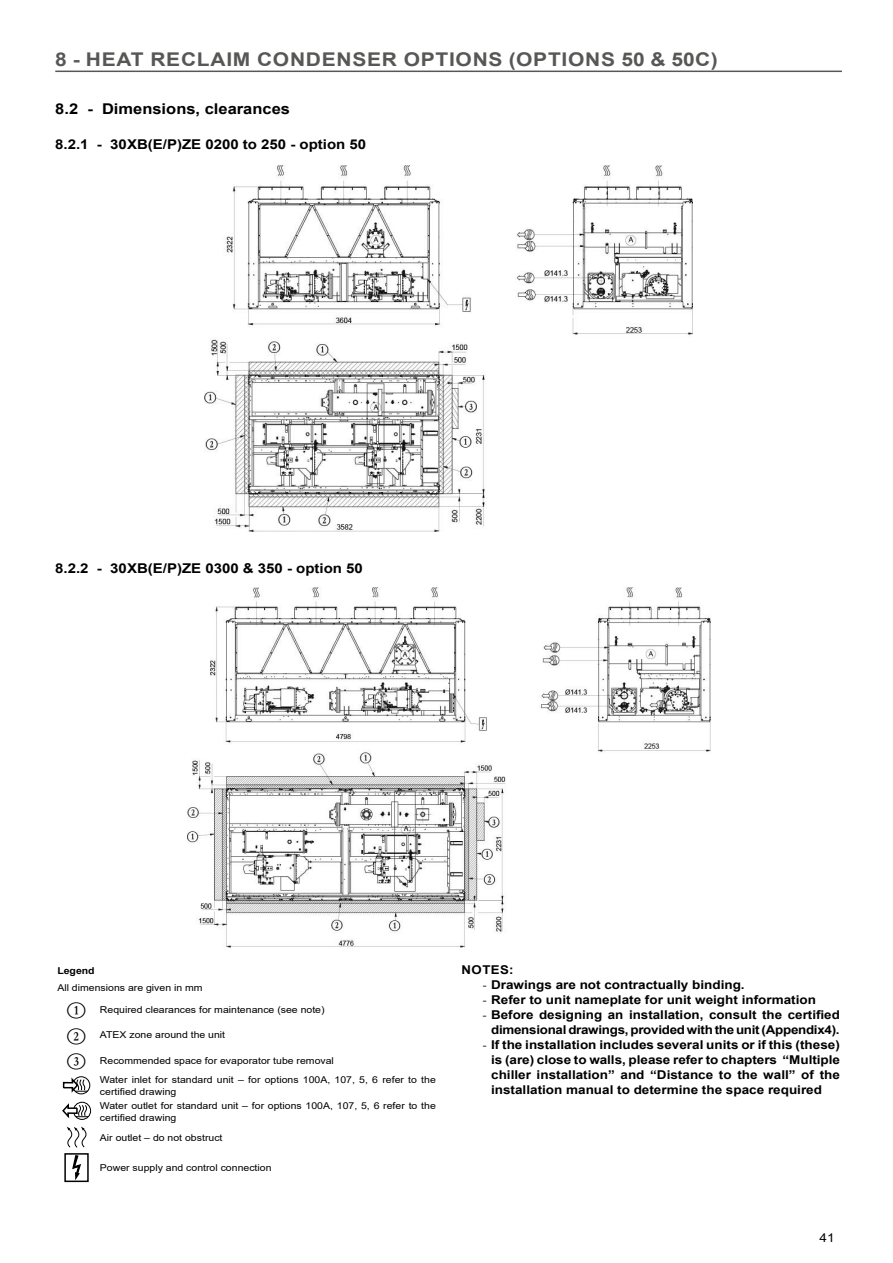
<style>
.page{position:relative;width:893px;height:1263px;background:#fff}
.page>*{position:absolute;margin:0;border:0;box-sizing:border-box;transform-origin:0 0}
.t1{font:700 18.9px "Arial";letter-spacing:.035em;color:#575756;scale:1.11 1}
.t2{font:700 14.85px "Arial";color:#000;scale:1.11 1}
.t3{font:700 13.5px "Arial";color:#000;scale:1.11 1}
.t4{font:700 12.15px/15px "Arial";color:#000;text-align:justify;scale:1.11 1}
.t5{font:700 12.15px/15px "Arial";letter-spacing:-.02em;color:#000;text-align:right;scale:1.1 1}
.t6{font:700 12.15px "Arial";color:#000;scale:1.09 1}
.t7{font:12.15px "Arial";color:#000;scale:1.11 1}
.t8{font:9.45px/19.5px "Arial";color:#000;scale:1.11 1}
.t9{font:700 9.45px "Arial";color:#000;scale:1.11 1}
.s1{font-family:"Times Ten LT";font-weight:400}
.s2{font-family:"Numberpile Reversed";font-size:13.5px}
</style>
<div class="page">
<img style="left:205px;top:166px;width:487px;height:366px">
<img style="left:187px;top:588px;width:523px;height:359px">
<div style="left:72px;top:1076px;width:18px;height:18px;border:1px solid #000;border-radius:50%"></div>
<svg style="left:62px;top:1076px;width:25px;height:18px"></svg>
<div style="left:73px;top:1102px;width:18px;height:18px;border:1px solid #000;border-radius:50%"></div>
<svg style="left:62px;top:1101px;width:26px;height:19px"></svg>
<svg style="left:67px;top:1126px;width:19px;height:22px"></svg>
<div style="left:64px;top:1153px;width:25px;height:29px;border:2px solid #000"></div>
<svg style="left:71px;top:1154px;width:11px;height:26px"></svg>
<hr style="left:55px;top:71px;width:787px;height:1px;background:#575756">
<h1 class="t1" style="left:55px;top:46px;width:598px">8 - HEAT RECLAIM CONDENSER OPTIONS (OPTIONS 50 &amp; 50C)</h1>
<h2 class="t2" style="left:55px;top:98px;width:213px">8.2 - Dimensions, clearances</h2>
<h3 class="t3" style="left:55px;top:135px;width:282px">8.2.1 - 30XB(E/P)ZE 0200 to 250 - option 50</h3>
<h3 class="t3" style="left:55px;top:559px;width:279px">8.2.2 - 30XB(E/P)ZE 0300 &amp; 350 - option 50</h3>
<p class="t9" style="left:57px;top:964px;width:35px">Legend</p>
<p class="t6" style="left:462px;top:961px;width:49px">NOTES:</p>
<p class="t4" style="left:483px;top:977px;width:238px"><span class="s1">-</span> Drawings are not contractually binding.</p>
<p class="t4" style="left:483px;top:992px;width:302px"><span class="s1">-</span> Refer to unit nameplate for unit weight information</p>
<p class="t5" style="left:483px;top:1007px;width:326px"><span class="s1">-</span> Before designing an installation, consult the certified dimensional drawings, provided with the unit (Appendix4).</p>
<p class="t4" style="left:491px;top:1037px;width:316px;text-indent:-9px"><span class="s1">-</span> If the installation includes several units or if this (these) is (are) close to walls, please refer to chapters “Multiple chiller installation” and “Distance to the wall” of the installation manual to determine the space required</p>
<p class="t8" style="left:57px;top:978px;width:132px">All dimensions are given in mm</p>
<p class="t8" style="left:68px;top:999px;width:233px"><span class="s2">B</span> Required clearances for maintenance (see note)</p>
<p class="t8" style="left:68px;top:1025px;width:143px"><span class="s2">C</span> ATEX zone around the unit</p>
<p class="t8" style="left:100px;top:1050px;width:304px;text-indent:-32px"><span class="s2">D</span> Recommended space for evaporator tube removal<br>Water inlet for standard unit – for options 100A, 107, 5, 6 refer to the</p>
<p class="t8" style="left:100px;top:1085px;width:304px;line-height:13.5px">certified drawing<br>Water outlet for standard unit – for options 100A, 107, 5, 6 refer to the</p>
<p class="t8" style="left:100px;top:1107px;width:112px;line-height:20.2px">certified drawing<br>Air outlet – do not obstruct</p>
<p class="t8" style="left:100px;top:1158px;width:156px">Power supply and control connection</p>
<p class="t7" style="left:820px;top:1230px;width:15px">41</p>
</div>
